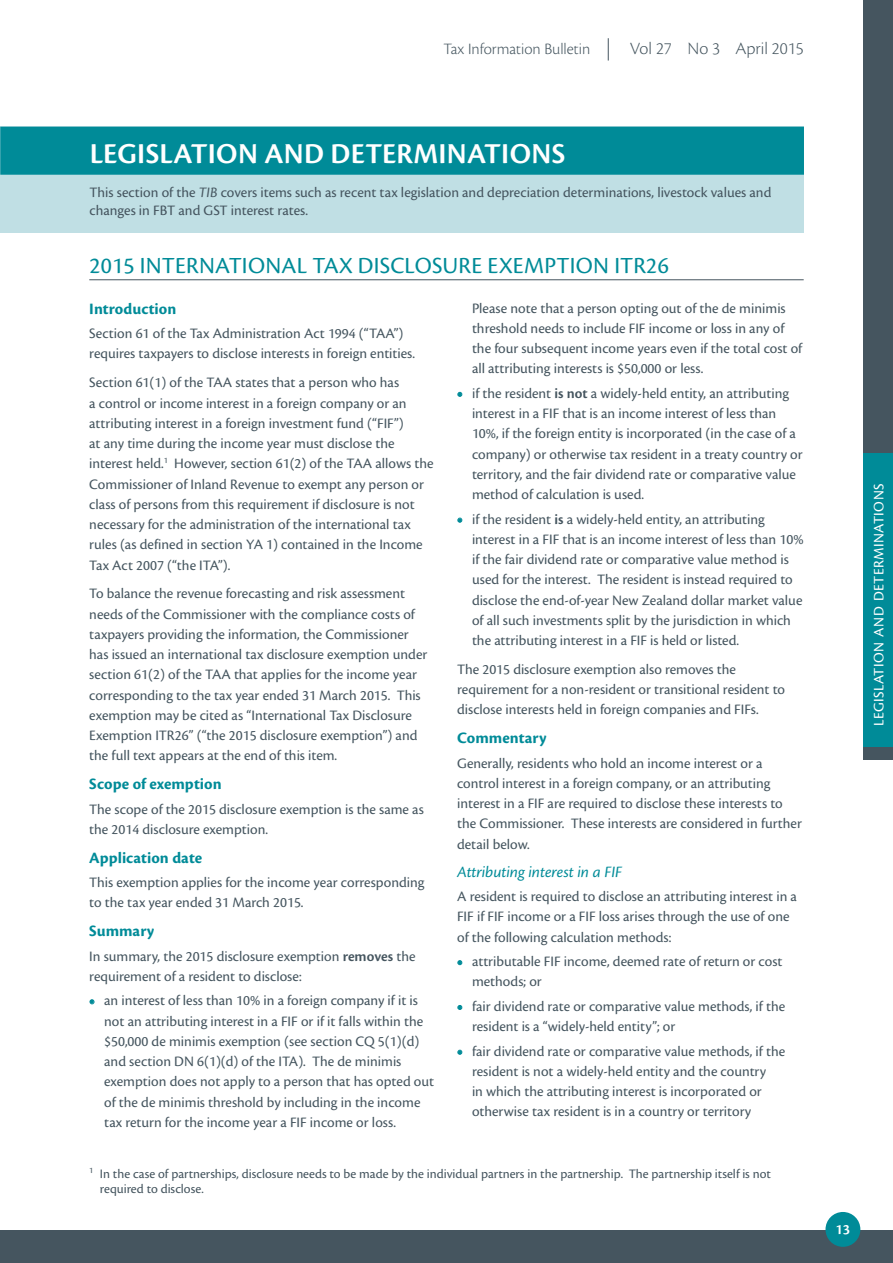
<style>
.page{position:relative;width:893px;height:1263px;background:#fff}
.page>*{position:absolute;margin:0;border:0;box-sizing:border-box;transform-origin:0 0}
.t1{font:600 30px "Cronos Pro";letter-spacing:.01em;color:#fff}
.t2{font:24px "Cronos Pro";letter-spacing:.01em;color:#008b98}
.t3{font:300 18px "Cronos Pro";color:#45555f}
.t4{font:700 16.5px "Cronos Pro";letter-spacing:.005em;color:#008b98}
.t5{font:italic 16.5px "Cronos Pro";letter-spacing:-.005em;color:#008b98}
.t6{font:300 16.5px "Cronos Pro";letter-spacing:-.005em;color:#45555f}
.t7{font:15px/20.2px "Cronos Pro";color:#45555f}
.t8{font:15px "Cronos Pro";letter-spacing:.025em;color:#fff}
.t9{font:600 15px "Cronos Pro";color:#fff}
.t10{font:13.5px/15px "Cronos Pro";color:#45555f}
.s1{font-style:italic}
.s2{font-weight:600}
.s3{font-weight:700;color:#008b98}
</style>
<div class="page">
<div style="left:0;top:1230px;width:893px;height:33px;background:#45555f"></div>
<div style="left:825px;top:1212px;width:35px;height:35px;background:#008b98;border-radius:50%"></div>
<svg style="left:608px;top:38px;width:1px;height:23px"></svg>
<div style="left:0;top:127px;width:804px;height:106px;background:#c0dfe4"></div>
<div style="left:0;top:127px;width:804px;height:48px;background:#008b98"></div>
<svg style="left:90px;top:999px;width:4px;height:5px"></svg>
<svg style="left:458px;top:392px;width:4px;height:5px"></svg>
<svg style="left:458px;top:518px;width:4px;height:4px"></svg>
<svg style="left:458px;top:960px;width:4px;height:5px"></svg>
<svg style="left:458px;top:1005px;width:4px;height:5px"></svg>
<svg style="left:458px;top:1050px;width:4px;height:4px"></svg>
<hr style="left:89px;top:279px;width:715px;height:1px;background:#45555f">
<div style="left:863px;top:0;width:30px;height:759px;background:#45555f"></div>
<div style="left:863px;top:454px;width:30px;height:293px;background:#008b98"></div>
<p class="t6" style="left:443px;top:39px;width:148px">Tax Information Bulletin</p>
<p class="t3" style="left:630px;top:38px;width:175px">Vol 27 No 3 April 2015</p>
<h1 class="t1" style="left:90px;top:136px;width:477px">LEGISLATION AND DETERMINATIONS</h1>
<p class="t7" style="left:90px;top:183px;width:683px;line-height:18.8px">This section of the <span class="s1">TIB</span> covers items such as recent tax legislation and depreciation determinations, livestock values and changes in FBT and GST interest rates.</p>
<h2 class="t2" style="left:89px;top:252px;width:581px">2015 INTERNATIONAL TAX DISCLOSURE EXEMPTION ITR26</h2>
<p class="t4" style="left:89px;top:299px;width:89px">Introduction</p>
<p class="t7" style="left:89px;top:323px;width:327px">Section 61 of the Tax Administration Act 1994 (“TAA”) requires taxpayers to disclose interests in foreign entities.</p>
<p class="t7" style="left:89px;top:372px;width:346px">Section 61(1) of the TAA states that a person who has<br>a control or income interest in a foreign company or an attributing interest in a foreign investment fund (“FIF”)<br>at any time during the income year must disclose the interest held.<sup>1</sup> However, section 61(2) of the TAA allows the Commissioner of Inland Revenue to exempt any person or class of persons from this requirement if disclosure is not necessary for the administration of the international tax rules (as defined in section YA 1) contained in the Income Tax Act 2007 (“the ITA”).</p>
<p class="t7" style="left:89px;top:583px;width:339px">To balance the revenue forecasting and risk assessment needs of the Commissioner with the compliance costs of taxpayers providing the information, the Commissioner has issued an international tax disclosure exemption under section 61(2) of the TAA that applies for the income year corresponding to the tax year ended 31 March 2015. This exemption may be cited as “International Tax Disclosure Exemption ITR26” (“the 2015 disclosure exemption”) and the full text appears at the end of this item.</p>
<p class="t4" style="left:89px;top:774px;width:134px">Scope of exemption</p>
<p class="t7" style="left:89px;top:799px;width:336px">The scope of the 2015 disclosure exemption is the same as the 2014 disclosure exemption.</p>
<p class="t4" style="left:89px;top:848px;width:114px">Application date</p>
<p class="t7" style="left:89px;top:872px;width:337px">This exemption applies for the income year corresponding to the tax year ended 31 March 2015.</p>
<p class="t4" style="left:89px;top:921px;width:67px">Summary</p>
<p class="t7" style="left:89px;top:946px;width:328px">In summary, the 2015 disclosure exemption <span class="s2">removes</span> the requirement of a resident to disclose:</p>
<p class="t7" style="left:104px;top:990px;width:331px;text-indent:-15px"><span class="s3">•</span> an interest of less than 10% in a foreign company if it is not an attributing interest in a FIF or if it falls within the $50,000 de minimis exemption (see section CQ 5(1) (d) and section DN 6(1)(d) of the ITA). The de minimis exemption does not apply to a person that has opted out of the de minimis threshold by including in the income tax return for the income year a FIF income or loss.</p>
<p class="t7" style="left:472px;top:298px;width:332px">Please note that a person opting out of the de minimis threshold needs to include FIF income or loss in any of the four subsequent income years even if the total cost of all attributing interests is $50,000 or less.</p>
<p class="t7" style="left:472px;top:383px;width:332px;text-indent:-15px"><span class="s3">•</span> if the resident <span class="s2">is not</span> a widely-held entity, an attributing interest in a FIF that is an income interest of less than 10%, if the foreign entity is incorporated (in the case of a company) or otherwise tax resident in a treaty country or territory, and the fair dividend rate or comparative value method of calculation is used.</p>
<p class="t7" style="left:472px;top:509px;width:333px;text-indent:-15px"><span class="s3">•</span> if the resident <span class="s2">is</span> a widely-held entity, an attributing interest in a FIF that is an income interest of less than 10% if the fair dividend rate or comparative value method is used for the interest. The resident is instead required to disclose the end-of-year New Zealand dollar market value of all such investments split by the jurisdiction in which the attributing interest in a FIF is held or listed.</p>
<p class="t7" style="left:457px;top:659px;width:329px">The 2015 disclosure exemption also removes the requirement for a non-resident or transitional resident to disclose interests held in foreign companies and FIFs.</p>
<p class="t4" style="left:457px;top:728px;width:91px">Commentary</p>
<p class="t7" style="left:457px;top:753px;width:346px">Generally, residents who hold an income interest or a control interest in a foreign company, or an attributing interest in a FIF are required to disclose these interests to the Commissioner. These interests are considered in further detail below.</p>
<p class="t5" style="left:457px;top:862px;width:166px">Attributing interest in a FIF</p>
<p class="t7" style="left:457px;top:886px;width:341px">A resident is required to disclose an attributing interest in a<br>FIF if FIF income or a FIF loss arises through the use of one of the following calculation methods:</p>
<p class="t7" style="left:472px;top:951px;width:312px;text-indent:-15px"><span class="s3">•</span> attributable FIF income, deemed rate of return or cost methods; or</p>
<p class="t7" style="left:472px;top:996px;width:315px;text-indent:-15px"><span class="s3">•</span> fair dividend rate or comparative value methods, if the resident is a “widely-held entity”; or</p>
<p class="t7" style="left:472px;top:1041px;width:315px;text-indent:-15px"><span class="s3">•</span> fair dividend rate or comparative value methods, if the resident is not a widely-held entity and the country<br>in which the attributing interest is incorporated or otherwise tax resident is in a country or territory</p>
<p class="t10" style="left:100px;top:1166px;width:673px;text-indent:-11px"><sup>1</sup> In the case of partnerships, disclosure needs to be made by the individual partners in the partnership. The partnership itself is not required to disclose.</p>
<p class="t8" style="left:870px;top:726px;width:244px;rotate:-90deg">LEGISLATION AND DETERMINATIONS</p>
<p class="t9" style="left:836px;top:1220px;width:16px">13</p>
</div>
